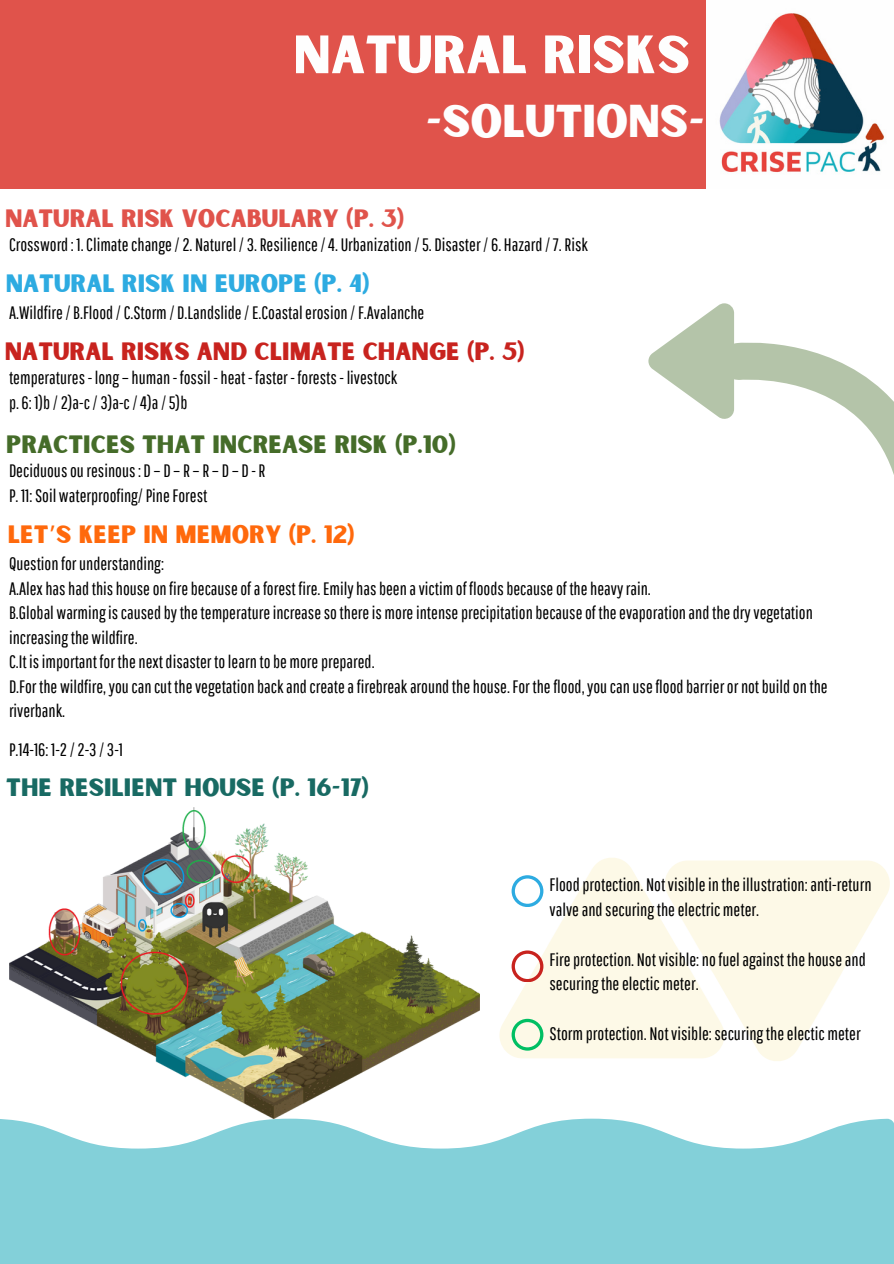
<style>
.page{position:relative;width:894px;height:1264px;background:#fff}
.page>*{position:absolute;margin:0;border:0;box-sizing:border-box;transform-origin:0 0}
.t1{font:51.45px "Sunborn Sans One";color:#fefefe}
.t2{font:43.95px "Sunborn Sans One";color:#fefefe}
.t3{font:24px "Sunborn Sans One";color:#c8231e}
.t4{font:24px "Sunborn Sans One";color:#456c29}
.t5{font:24px "Sunborn Sans One";color:#e0534b}
.t6{font:24px "Sunborn Sans One";color:#186a63}
.t7{font:24px "Sunborn Sans One";color:#2dabe1}
.t8{font:24px "Sunborn Sans One";color:#ff690c}
.t9{font:18.15px/24.8px "Pathway Gothic One";color:#000}
.t10{font:18px/24.5px "Pathway Gothic One";color:#000}
.s1{font-family:"Noto Sans Gurmukhi"}
</style>
<div class="page">
<img style="left:705px;top:0;width:179px;height:188px">
<div style="left:0;top:0;width:705px;height:188px;background:#e0534b"></div>
<svg style="left:499px;top:858px;width:160px;height:200px;fill:#fdf9e7"></svg>
<svg style="left:0;top:1118px;width:893px;height:145px;background:#90d5dd"></svg>
<img style="left:9px;top:807px;width:470px;height:311px">
<svg style="left:659px;top:860px;width:231px;height:201px;fill:#fdf9e7"></svg>
<svg style="left:511px;top:875px;width:32px;height:31px"></svg>
<svg style="left:511px;top:950px;width:32px;height:32px"></svg>
<svg style="left:511px;top:1018px;width:32px;height:32px"></svg>
<svg style="left:648px;top:303px;width:245px;height:169px"></svg>
<p class="t1" style="left:293px;top:22px;width:398px">NATURAL RISKS</p>
<p class="t2" style="left:425px;top:93px;width:281px">-SOLUTIONS-</p>
<p class="t5" style="left:5px;top:203px;width:400px">NATURAL RISK VOCABULARY (P. 3)</p>
<h3 class="t10" style="left:9px;top:232px;width:580px">Crossword: 1.Climatechange/ 2. Naturel/ 3.Resilience/4. Urbanization/5. Disaster/ 6. Hazard/7.Risk</h3>
<p class="t7" style="left:6px;top:268px;width:365px">NATURAL RISK IN EUROPE (P. 4)</p>
<p class="t10" style="left:9px;top:300px;width:417px">A.Wildfire/B.Flood/C.Storm/ D.Landslide/E.Coastalerosion/F.Avalanche</p>
<h3 class="t3" style="left:5px;top:336px;width:521px">NATURAL RISKS AND CLIMATE CHANGE (P. 5)</h3>
<p class="t10" style="left:9px;top:365px;width:389px">temperatures- long – human- fossil -heat - faster - forests- livestock</p>
<p class="t10" style="left:9px;top:390px;width:180px">p. 6: 1)b/ 2)a-c/ 3)a-c/4)a/5)b</p>
<p class="t4" style="left:6px;top:429px;width:451px">PRACTICES THAT INCREASE RISK (P.10)</p>
<p class="t10" style="left:9px;top:458px;width:258px">Deciduousouresinous:D–D–R–R–D–D-R</p>
<p class="t10" style="left:9px;top:483px;width:200px">P. 11:Soil waterproofing/PineForest</p>
<h4 class="t8" style="left:8px;top:518px;width:348px">LET<span class="s1">’</span>S KEEP IN MEMORY (P. 12)</h4>
<p class="t10" style="left:9px;top:551px;width:156px">Questionforunderstanding:</p>
<p class="t10" style="left:9px;top:576px;width:643px">A.Alexhashadthishouseonfirebecauseofaforest fire.Emilyhasbeenavictimof floodsbecauseof theheavyrain.</p>
<h2 class="t10" style="left:9px;top:600px;width:805px">B.Global warmingiscausedbythetemperatureincreasesothereismoreintenseprecipitationbecauseof theevaporationandthedryvegetation increasingthe wildfire.</h2>
<p class="t10" style="left:9px;top:649px;width:367px">C.It isimportant for thenextdisaster tolearntobemoreprepared.</p>
<p class="t10" style="left:9px;top:674px;width:820px">D.For the wildfire,youcancut thevegetationbackandcreateafirebreakaroundthehouse.For theflood,youcanusefloodbarrierornotbuildonthe riverbank.</p>
<h3 class="t10" style="left:9px;top:737px;width:116px">P.14-16: 1-2 / 2-3 / 3-1</h3>
<h3 class="t6" style="left:6px;top:772px;width:364px">THE RESILIENT HOUSE (P. 16-17)</h3>
<h1 class="t9" style="left:549px;top:872px;width:323px">Floodprotection. Notvisibleintheillustration:anti-return valveandsecuringtheelectricmeter.</h1>
<p class="t9" style="left:549px;top:946px;width:317px">Fireprotection. Notvisible:nofuelagainst thehouseand securingtheelecticmeter.</p>
<h2 class="t9" style="left:549px;top:1020px;width:312px">Stormprotection. Notvisible:securingtheelecticmeter</h2>
</div>
